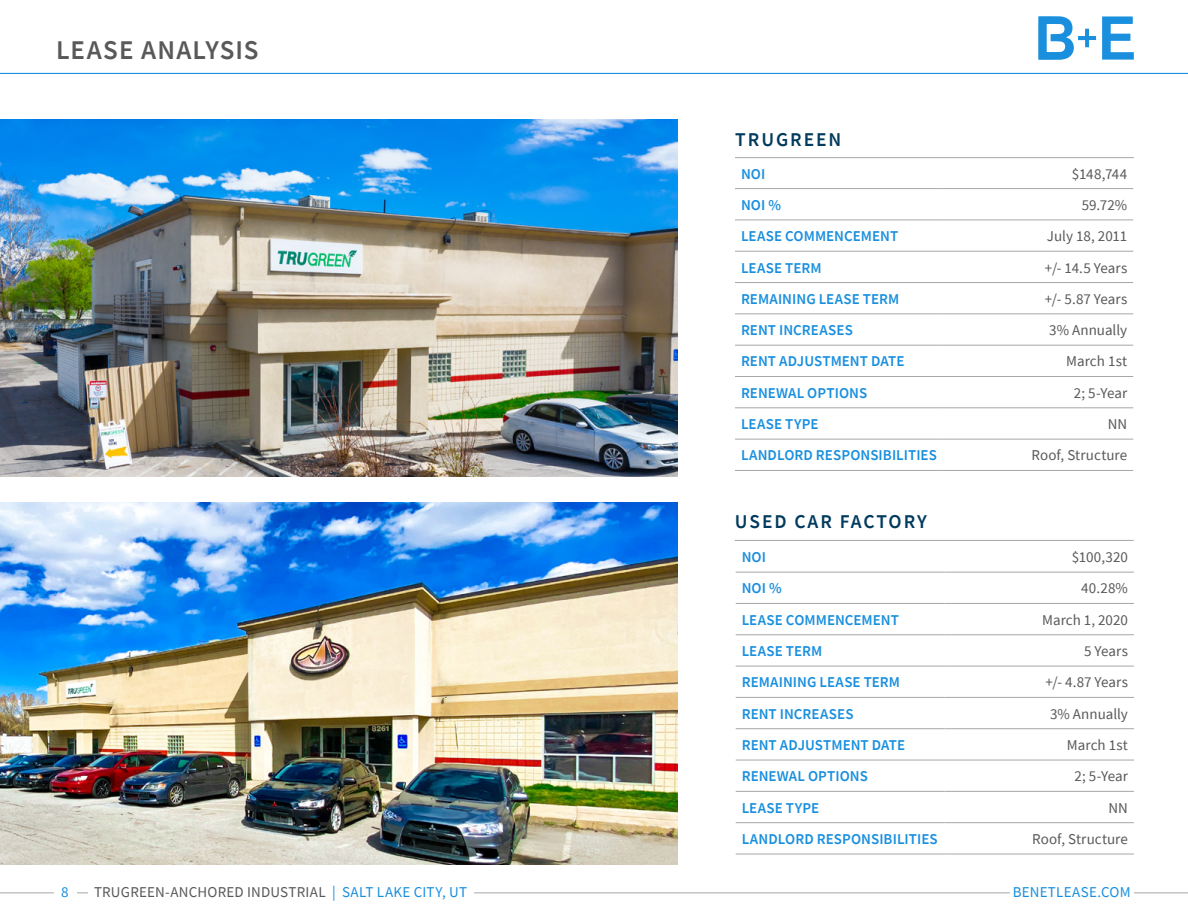
<style>
.page{position:relative;width:1188px;height:918px;background:#fff}
.page>*{position:absolute;margin:0;border:0;box-sizing:border-box;transform-origin:0 0}
.t1{font:600 27px "Source Sans Pro";letter-spacing:.035em;color:#59595b}
.t2{font:600 19.5px "Source Sans Pro";letter-spacing:.1em;color:#003a5d}
.t3{font:600 15px "Source Sans Pro";letter-spacing:.005em;color:#198fde}
.t4{font:15px "Source Sans Pro";color:#59595b}
.t5{font:15px "Source Sans Pro";letter-spacing:.015em;color:#198fde}
.s1{color:#198fde}
</style>
<div class="page">
<hr style="left:0;top:893px;width:1188px;height:1px;background:#a5a7aa">
<div style="left:88px;top:883px;width:385px;height:16px;background:#fff"></div>
<div style="left:1010px;top:883px;width:124px;height:16px;background:#fff"></div>
<div style="left:54px;top:883px;width:22px;height:16px;background:#fff"></div>
<svg style="left:1102px;top:16px;width:31px;height:44px"></svg>
<svg style="left:1038px;top:16px;width:58px;height:44px"></svg>
<hr style="left:0;top:73px;width:1188px;height:1px;background:#198fde">
<hr style="left:735px;top:188px;width:209px;height:1px;background:#a5a7aa">
<hr style="left:944px;top:188px;width:189px;height:1px;background:#a5a7aa">
<hr style="left:735px;top:220px;width:209px;height:1px;background:#a5a7aa">
<hr style="left:944px;top:220px;width:189px;height:1px;background:#a5a7aa">
<hr style="left:735px;top:251px;width:209px;height:1px;background:#a5a7aa">
<hr style="left:944px;top:251px;width:189px;height:1px;background:#a5a7aa">
<hr style="left:735px;top:282px;width:209px;height:1px;background:#a5a7aa">
<hr style="left:944px;top:282px;width:189px;height:1px;background:#a5a7aa">
<hr style="left:735px;top:314px;width:209px;height:1px;background:#a5a7aa">
<hr style="left:944px;top:314px;width:189px;height:1px;background:#a5a7aa">
<hr style="left:735px;top:345px;width:209px;height:1px;background:#a5a7aa">
<hr style="left:944px;top:345px;width:189px;height:1px;background:#a5a7aa">
<hr style="left:735px;top:376px;width:209px;height:1px;background:#a5a7aa">
<hr style="left:944px;top:376px;width:189px;height:1px;background:#a5a7aa">
<hr style="left:735px;top:408px;width:209px;height:1px;background:#a5a7aa">
<hr style="left:944px;top:408px;width:189px;height:1px;background:#a5a7aa">
<hr style="left:735px;top:439px;width:209px;height:1px;background:#a5a7aa">
<hr style="left:944px;top:439px;width:189px;height:1px;background:#a5a7aa">
<hr style="left:735px;top:470px;width:209px;height:1px;background:#a5a7aa">
<hr style="left:944px;top:470px;width:189px;height:1px;background:#a5a7aa">
<hr style="left:735px;top:157px;width:399px;height:1px;background:#a5a7aa">
<img style="left:0;top:502px;width:678px;height:363px">
<img style="left:0;top:119px;width:678px;height:357px">
<hr style="left:735px;top:540px;width:399px;height:1px;background:#a5a7aa">
<hr style="left:736px;top:572px;width:209px;height:1px;background:#a5a7aa">
<hr style="left:945px;top:572px;width:189px;height:1px;background:#a5a7aa">
<hr style="left:736px;top:603px;width:209px;height:1px;background:#a5a7aa">
<hr style="left:945px;top:603px;width:189px;height:1px;background:#a5a7aa">
<hr style="left:736px;top:635px;width:209px;height:1px;background:#a5a7aa">
<hr style="left:945px;top:635px;width:189px;height:1px;background:#a5a7aa">
<hr style="left:736px;top:666px;width:209px;height:1px;background:#a5a7aa">
<hr style="left:945px;top:666px;width:189px;height:1px;background:#a5a7aa">
<hr style="left:736px;top:697px;width:209px;height:1px;background:#a5a7aa">
<hr style="left:945px;top:697px;width:189px;height:1px;background:#a5a7aa">
<hr style="left:736px;top:728px;width:209px;height:1px;background:#a5a7aa">
<hr style="left:945px;top:728px;width:189px;height:1px;background:#a5a7aa">
<hr style="left:736px;top:760px;width:209px;height:1px;background:#a5a7aa">
<hr style="left:945px;top:760px;width:189px;height:1px;background:#a5a7aa">
<hr style="left:736px;top:791px;width:209px;height:1px;background:#a5a7aa">
<hr style="left:945px;top:791px;width:189px;height:1px;background:#a5a7aa">
<hr style="left:736px;top:822px;width:209px;height:1px;background:#a5a7aa">
<hr style="left:945px;top:822px;width:189px;height:1px;background:#a5a7aa">
<hr style="left:736px;top:854px;width:209px;height:1px;background:#a5a7aa">
<hr style="left:945px;top:854px;width:189px;height:1px;background:#a5a7aa">
<h1 class="t1" style="left:56px;top:32px;width:204px">LEASE ANALYSIS</h1>
<h2 class="t2" style="left:735px;top:126px;width:108px">TRUGREEN</h2>
<p class="t3" style="left:741px;top:164px;width:26px">NOI</p>
<p class="t4" style="left:1072px;top:164px;width:57px">$148,744</p>
<p class="t3" style="left:741px;top:195px;width:41px">NOI %</p>
<p class="t4" style="left:1082px;top:195px;width:47px">59.72%</p>
<p class="t3" style="left:741px;top:226px;width:159px">LEASE COMMENCEMENT</p>
<p class="t4" style="left:1047px;top:227px;width:82px">July 18, 2011</p>
<p class="t3" style="left:741px;top:258px;width:82px">LEASE TERM</p>
<p class="t4" style="left:1045px;top:258px;width:84px">+/- 14.5 Years</p>
<p class="t3" style="left:741px;top:289px;width:160px">REMAINING LEASE TERM</p>
<p class="t4" style="left:1045px;top:289px;width:84px">+/- 5.87 Years</p>
<p class="t3" style="left:741px;top:320px;width:113px">RENT INCREASES</p>
<p class="t4" style="left:1049px;top:321px;width:79px">3% Annually</p>
<p class="t3" style="left:741px;top:352px;width:165px">RENT ADJUSTMENT DATE</p>
<p class="t4" style="left:1066px;top:352px;width:63px">March 1st</p>
<p class="t3" style="left:741px;top:383px;width:128px">RENEWAL OPTIONS</p>
<p class="t4" style="left:1074px;top:383px;width:55px">2; 5-Year</p>
<p class="t3" style="left:741px;top:414px;width:79px">LEASE TYPE</p>
<p class="t4" style="left:1108px;top:415px;width:21px">NN</p>
<p class="t3" style="left:741px;top:446px;width:198px">LANDLORD RESPONSIBILITIES</p>
<p class="t4" style="left:1032px;top:446px;width:97px">Roof, Structure</p>
<h2 class="t2" style="left:735px;top:509px;width:193px">USED CAR FACTORY</h2>
<p class="t3" style="left:742px;top:547px;width:26px">NOI</p>
<p class="t4" style="left:1072px;top:548px;width:58px">$100,320</p>
<p class="t3" style="left:742px;top:579px;width:41px">NOI %</p>
<p class="t4" style="left:1081px;top:579px;width:48px">40.28%</p>
<p class="t3" style="left:742px;top:610px;width:159px">LEASE COMMENCEMENT</p>
<p class="t4" style="left:1042px;top:610px;width:87px">March 1, 2020</p>
<p class="t3" style="left:742px;top:641px;width:82px">LEASE TERM</p>
<p class="t4" style="left:1084px;top:642px;width:45px">5 Years</p>
<p class="t3" style="left:742px;top:673px;width:160px">REMAINING LEASE TERM</p>
<p class="t4" style="left:1046px;top:673px;width:84px">+/- 4.87 Years</p>
<p class="t3" style="left:742px;top:704px;width:113px">RENT INCREASES</p>
<p class="t4" style="left:1050px;top:704px;width:79px">3% Annually</p>
<p class="t3" style="left:742px;top:735px;width:165px">RENT ADJUSTMENT DATE</p>
<p class="t4" style="left:1067px;top:735px;width:63px">March 1st</p>
<p class="t3" style="left:742px;top:766px;width:128px">RENEWAL OPTIONS</p>
<p class="t4" style="left:1075px;top:767px;width:55px">2; 5-Year</p>
<p class="t3" style="left:742px;top:798px;width:79px">LEASE TYPE</p>
<p class="t4" style="left:1109px;top:798px;width:21px">NN</p>
<p class="t3" style="left:742px;top:829px;width:198px">LANDLORD RESPONSIBILITIES</p>
<p class="t4" style="left:1032px;top:829px;width:97px">Roof, Structure</p>
<p class="t5" style="left:61px;top:882px;width:9px">8</p>
<p class="t4" style="left:94px;top:882px;width:375px">TRUGREEN-ANCHORED INDUSTRIAL <span class="s1">| SALT LAKE CITY, UT</span></p>
<p class="t5" style="left:1013px;top:882px;width:119px">BENETLEASE.COM</p>
</div>
